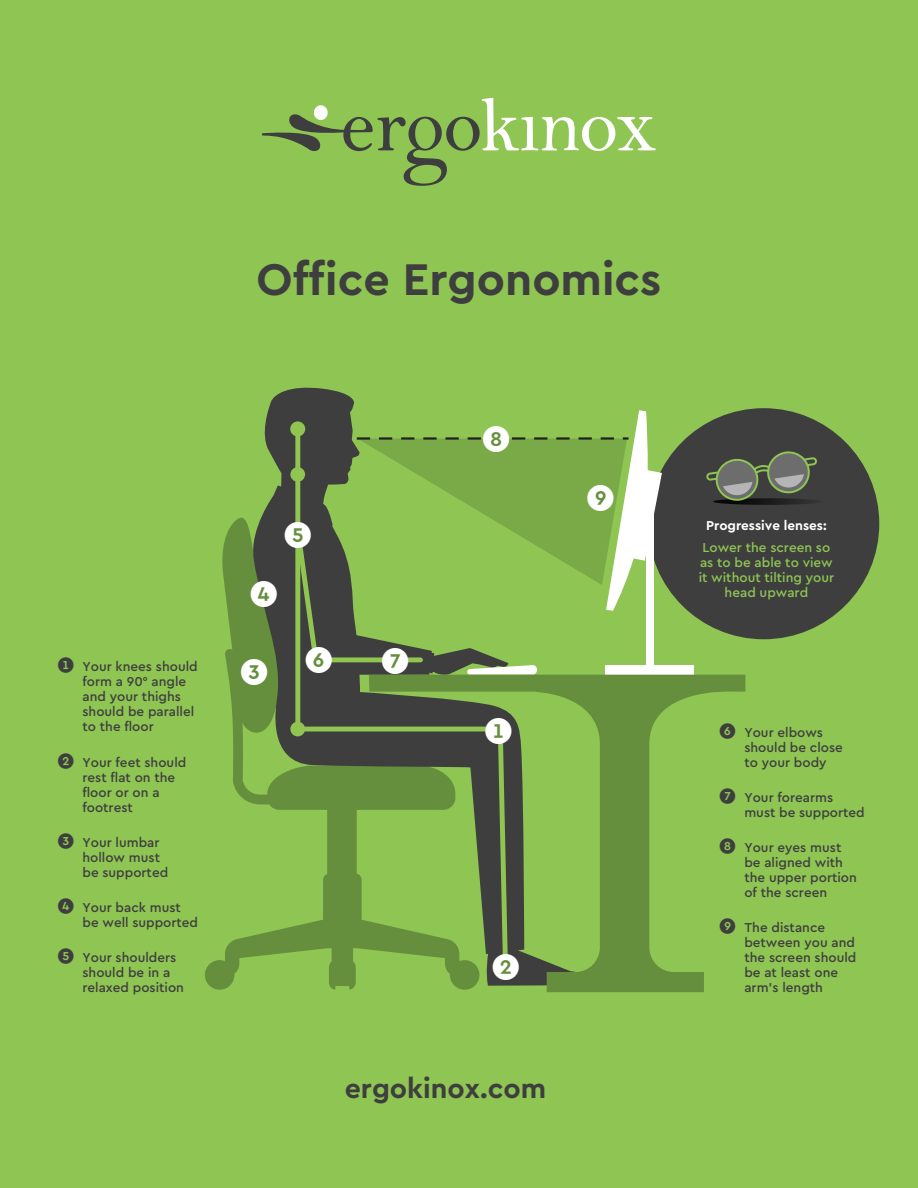
<style>
.page{position:relative;width:918px;height:1188px;background:#8fc553}
.page>*{position:absolute;margin:0;border:0;box-sizing:border-box;transform-origin:0 0}
.t1{font:700 46.5px "Cera PRO";color:#3e3e3f}
.t2{font:500 30.3px "Cera PRO";color:#fff}
.t3{font:700 28.5px "Cera PRO";color:#3e3e3f}
.t4{font:500 13.5px/15px "Cera PRO";color:#3e3e3f}
.t5{font:500 13.5px/15px "Cera PRO";color:#8fc553;text-align:center}
.t6{font:700 13.5px "Cera PRO";color:#fff}
.s1{font-size:18px}
</style>
<div class="page">
<svg style="left:262px;top:98px;width:394px;height:88px"></svg>
<div style="left:648px;top:408px;width:231px;height:231px;background:#3e3e3f;border-radius:50%"></div>
<svg style="left:713px;top:498px;width:110px;height:7px"></svg>
<svg style="left:706px;top:451px;width:111px;height:51px"></svg>
<svg style="left:205px;top:517px;width:150px;height:473px"></svg>
<div style="left:606px;top:665px;width:88px;height:10px;background:#fff"></div>
<svg style="left:249px;top:387px;width:107px;height:599px"></svg>
<svg style="left:445px;top:675px;width:300px;height:317px"></svg>
<svg style="left:290px;top:722px;width:15px;height:14px"></svg>
<svg style="left:293px;top:675px;width:217px;height:284px"></svg>
<svg style="left:271px;top:410px;width:391px;height:265px"></svg>
<div style="left:487px;top:431px;width:18px;height:17px;background:#658f3d"></div>
<div style="left:289px;top:527px;width:18px;height:17px;background:#658f3d"></div>
<div style="left:255px;top:586px;width:18px;height:17px;background:#658f3d"></div>
<div style="left:245px;top:665px;width:18px;height:16px;background:#658f3d"></div>
<div style="left:310px;top:652px;width:18px;height:17px;background:#658f3d"></div>
<div style="left:386px;top:654px;width:18px;height:16px;background:#658f3d"></div>
<div style="left:489px;top:724px;width:18px;height:16px;background:#658f3d"></div>
<div style="left:592px;top:490px;width:18px;height:17px;background:#658f3d"></div>
<div style="left:497px;top:960px;width:18px;height:16px;background:#658f3d"></div>
<h1 class="t1" style="left:257px;top:249px;width:406px">Office Ergonomics</h1>
<p class="t4" style="left:82px;top:659px;width:117px;text-indent:-26px"><span class="s1">❶</span> Your knees should form a 90° angle and your thighs should be parallel to the floor</p>
<p class="t4" style="left:82px;top:754px;width:105px;text-indent:-26px"><span class="s1">❷</span> Your feet should rest flat on the floor or on a footrest</p>
<p class="t4" style="left:82px;top:834px;width:87px;text-indent:-26px"><span class="s1">❸</span> Your lumbar hollow must be supported</p>
<p class="t4" style="left:82px;top:899px;width:117px;text-indent:-26px"><span class="s1">❹</span> Your back must be well supported</p>
<p class="t4" style="left:82px;top:950px;width:103px;text-indent:-26px"><span class="s1">❺</span> Your shoulders should be in a relaxed position</p>
<h2 class="t2" style="left:283px;top:514px;width:31px">❺</h2>
<h2 class="t2" style="left:249px;top:573px;width:31px">❹</h2>
<h2 class="t2" style="left:239px;top:646px;width:96px">❸ ❻</h2>
<h2 class="t2" style="left:381px;top:641px;width:31px">❼</h2>
<h2 class="t2" style="left:482px;top:418px;width:31px">❽</h2>
<h2 class="t2" style="left:484px;top:711px;width:31px">❶</h2>
<h2 class="t2" style="left:586px;top:478px;width:31px">❾</h2>
<h2 class="t2" style="left:491px;top:947px;width:31px">❷</h2>
<h3 class="t3" style="left:345px;top:1070px;width:203px">ergokinox.com</h3>
<p class="t6" style="left:706px;top:516px;width:122px">Progressive lenses:</p>
<p class="t5" style="left:699px;top:539px;width:137px">Lower the screen so as to be able to view it without tilting your head upward</p>
<p class="t4" style="left:744px;top:724px;width:100px;text-indent:-26px"><span class="s1">❻</span> Your elbows should be close to your body</p>
<p class="t4" style="left:744px;top:789px;width:122px;text-indent:-26px"><span class="s1">❼</span> Your forearms must be supported</p>
<p class="t4" style="left:744px;top:839px;width:114px;text-indent:-26px"><span class="s1">❽</span> Your eyes must be aligned with the upper portion of the screen</p>
<p class="t4" style="left:744px;top:920px;width:114px;text-indent:-26px"><span class="s1">❾</span> The distance between you and the screen should be at least one arm’s length</p>
</div>
